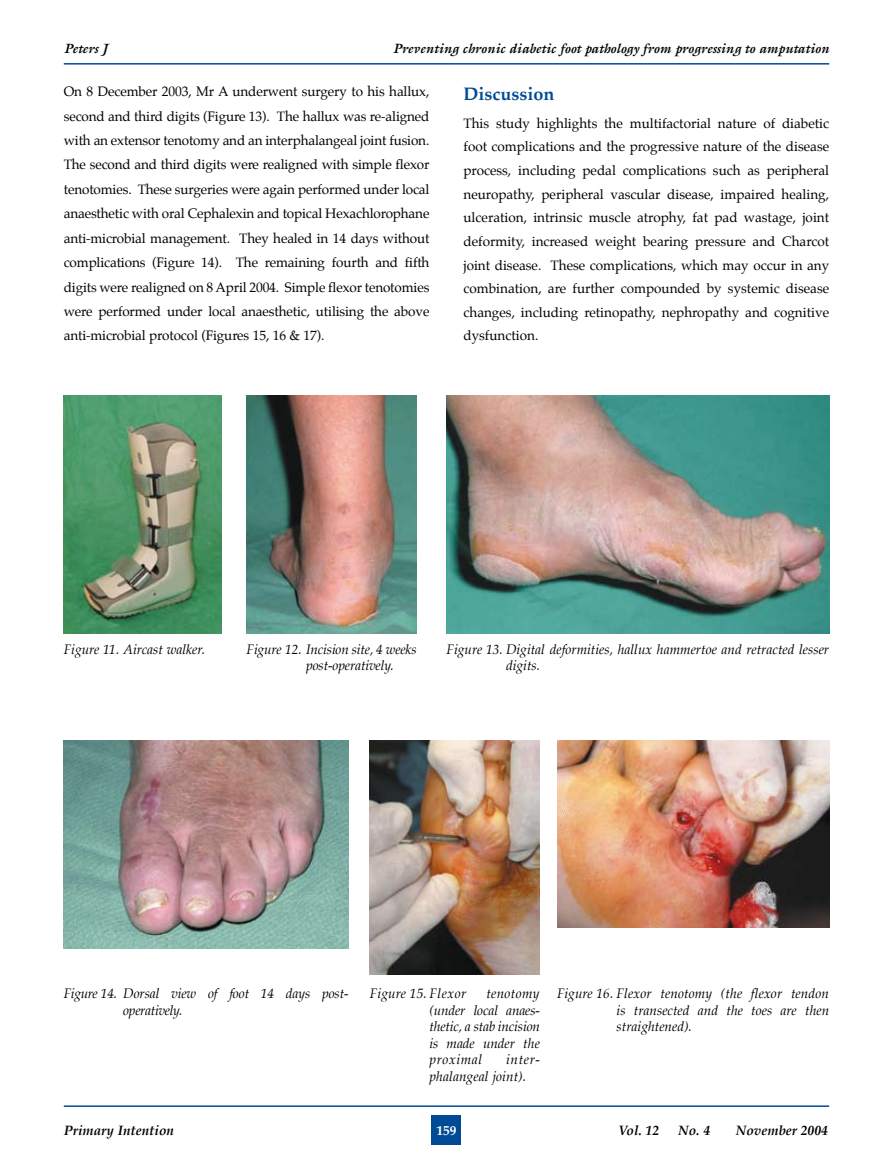
<style>
.page{position:relative;width:893px;height:1170px;background:#fff}
.page>*{position:absolute;margin:0;border:0;box-sizing:border-box;transform-origin:0 0}
.t1{font:700 18px "Palatino";color:#004b95}
.t2{font:13.5px/24.5px "Palatino";letter-spacing:-.01em;color:#000;text-align:justify}
.t3{font:italic 13.5px/16.5px "Palatino";color:#000}
.t4{font:italic 700 13.5px "Galliard";color:#000}
.t5{font:italic 700 13.5px "Palatino";color:#000}
.t6{font:700 13.5px "Palatino";color:#fff}
</style>
<div class="page">
<div style="left:432px;top:1114px;width:29px;height:30px;background:#004b95"></div>
<hr style="left:64px;top:63px;width:765px;height:2px;background:#004b95">
<hr style="left:64px;top:1105px;width:765px;height:1px;background:#004b95">
<img style="left:64px;top:395px;width:157px;height:239px">
<img style="left:247px;top:395px;width:170px;height:239px">
<img style="left:446px;top:395px;width:383px;height:239px">
<img style="left:64px;top:740px;width:285px;height:208px">
<img style="left:557px;top:740px;width:272px;height:187px">
<img style="left:370px;top:740px;width:170px;height:234px">
<p class="t4" style="left:64px;top:40px;width:46px">Peters J</p>
<p class="t4" style="left:393px;top:40px;width:438px">Preventing chronic diabetic foot pathology from progressing to amputation</p>
<p class="t2" style="left:64px;top:80px;width:367px">On 8 December 2003, Mr A underwent surgery to his hallux, second and third digits (Figure 13). The hallux was re-aligned with an extensor tenotomy and an interphalangeal joint fusion.<br>The second and third digits were realigned with simple flexor tenotomies. These surgeries were again performed under local anaesthetic with oral Cephalexin and topical Hexachlorophane anti-microbial management. They healed in 14 days without complications (Figure 14). The remaining fourth and fifth digits were realigned on 8 April 2004. Simple flexor tenotomies were performed under local anaesthetic, utilising the above anti-microbial protocol (Figures 15, 16 &amp; 17).</p>
<h1 class="t1" style="left:463px;top:83px;width:92px">Discussion</h1>
<p class="t2" style="left:463px;top:112px;width:367px;line-height:23.5px">This study highlights the multifactorial nature of diabetic foot complications and the progressive nature of the disease process, including pedal complications such as peripheral neuropathy, peripheral vascular disease, impaired healing, ulceration, intrinsic muscle atrophy, fat pad wastage, joint deformity, increased weight bearing pressure and Charcot joint disease. These complications, which may occur in any combination, are further compounded by systemic disease changes, including retinopathy, nephropathy and cognitive dysfunction.</p>
<p class="t3" style="left:64px;top:642px;width:143px">Figure 11. Aircast walker.</p>
<p class="t3" style="left:306px;top:642px;width:112px;text-indent:-60px">Figure 12. Incision site, 4 weeks post-operatively.</p>
<p class="t3" style="left:506px;top:642px;width:325px;text-indent:-60px">Figure 13. Digital deformities, hallux hammertoe and retracted lesser digits.</p>
<p class="t3" style="left:123px;top:986px;width:227px;text-indent:-60px">Figure 14. Dorsal view of foot 14 days post&shy;operatively.</p>
<p class="t3" style="left:370px;top:986px;width:98px">Figure 15. Flexor</p>
<p class="t3" style="left:429px;top:986px;width:112px;text-align:justify;text-indent:57px">tenotomy (under local anaes&shy;thetic, a stab incision is made under the proximal</p>
<p class="t3" style="left:429px;top:1052px;width:112px;text-indent:77px">inter&shy;phalangeal joint).</p>
<p class="t3" style="left:617px;top:986px;width:214px;text-align:justify;text-indent:-60px">Figure 16. Flexor tenotomy (the flexor tendon is transected and the toes are then straightened).</p>
<p class="t5" style="left:64px;top:1122px;width:112px">Primary Intention</p>
<p class="t6" style="left:436px;top:1122px;width:22px">159</p>
<p class="t5" style="left:618px;top:1122px;width:42px">Vol. 12</p>
<p class="t5" style="left:678px;top:1122px;width:33px">No. 4</p>
<p class="t5" style="left:736px;top:1122px;width:93px">November 2004</p>
</div>
